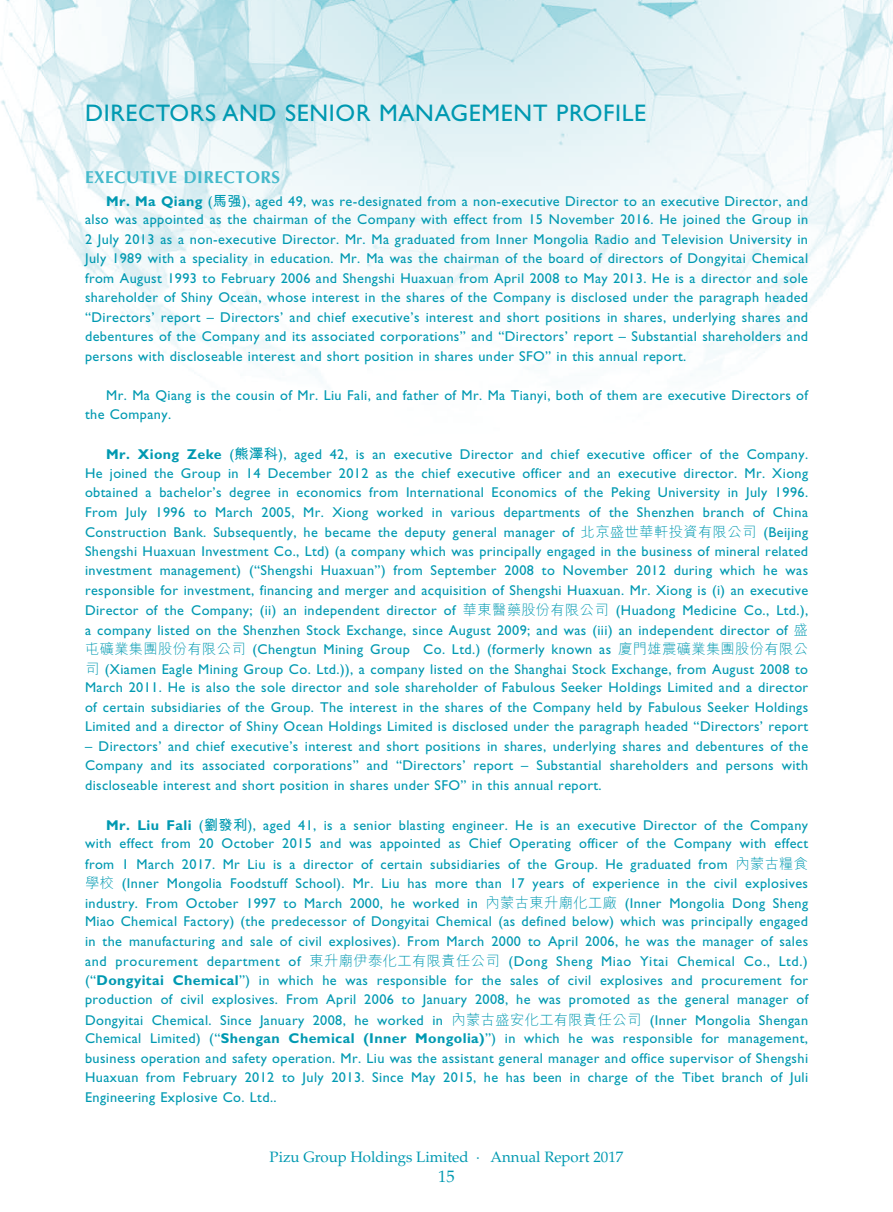
<style>
.page{position:relative;width:893px;height:1212px;background:#fff}
.page>*{position:absolute;margin:0;border:0;box-sizing:border-box;transform-origin:0 0}
.t1{font:24px "Gill Sans Std";letter-spacing:.03em;color:#0099b1}
.t2{font:700 17.25px "Optima LT Std";letter-spacing:.03em;color:#45b9cb}
.t3{font:16.5px "Palatino LT Std";color:#0099b1}
.t4{font:15px "Palatino LT Std";color:#0099b1}
.t5{font:14.25px/19.5px "Gill Sans Std";letter-spacing:.03em;color:#0099b1;text-align:justify}
.s1{font-weight:700}
.s2{font-family:"M Hei HK";font-weight:700}
.s3{font-family:"M Hei HK";font-weight:300}
</style>
<div class="page">
<img style="left:0;top:0;width:893px;height:376px">
<h1 class="t1" style="left:85px;top:99px;width:563px">DIRECTORS AND SENIOR MANAGEMENT PROFILE</h1>
<p class="t2" style="left:85px;top:167px;width:197px">EXECUTIVE DIRECTORS</p>
<p class="t5" style="left:85px;top:191px;width:725px;text-indent:21px"><span class="s1">Mr. Ma Qiang</span> (<span class="s2">馬强</span>), aged 49, was re-designated from a non-executive Director to an executive Director, and also was appointed as the chairman of the Company with effect from 15 November 2016. He joined the Group in 2 July 2013 as a non-executive Director. Mr. Ma graduated from Inner Mongolia Radio and Television University in July 1989 with a speciality in education. Mr. Ma was the chairman of the board of directors of Dongyitai Chemical from August 1993 to February 2006 and Shengshi Huaxuan from April 2008 to May 2013. He is a director and sole shareholder of Shiny Ocean, whose interest in the shares of the Company is disclosed under the paragraph headed “Directors’ report – Directors’ and chief executive’s interest and short positions in shares, underlying shares and debentures of the Company and its associated corporations” and “Directors’ report – Substantial shareholders and persons with discloseable interest and short position in shares under SFO” in this annual report.</p>
<p class="t5" style="left:85px;top:385px;width:725px;text-indent:21px">Mr. Ma Qiang is the cousin of Mr. Liu Fali, and father of Mr. Ma Tianyi, both of them are executive Directors of the Company.</p>
<p class="t5" style="left:85px;top:445px;width:725px;text-indent:21px"><span class="s1">Mr. Xiong Zeke</span> (<span class="s2">熊澤科</span>), aged 42, is an executive Director and chief executive officer of the Company.<br>He joined the Group in 14 December 2012 as the chief executive officer and an executive director. Mr. Xiong obtained a bachelor’s degree in economics from International Economics of the Peking University in July 1996.<br>From July 1996 to March 2005, Mr. Xiong worked in various departments of the Shenzhen branch of China Construction Bank. Subsequently, he became the deputy general manager of <span class="s3">北京盛世華軒投資有限公司</span> (Beijing</p>
<p class="t5" style="left:85px;top:541px;width:725px">Shengshi Huaxuan Investment Co., Ltd) (a company which was principally engaged in the business of mineral related investment management) (“Shengshi Huaxuan”) from September 2008 to November 2012 during which he was responsible for investment, financing and merger and acquisition of Shengshi Huaxuan. Mr. Xiong is (i) an executive Director of the Company; (ii) an independent director of <span class="s3">華東醫藥股份有限公司</span> (Huadong Medicine Co., Ltd.), a company listed on the Shenzhen Stock Exchange, since August 2009; and was (iii) an independent director of <span class="s3">盛屯礦業集團股份有限公司</span> (Chengtun Mining Group Co. Ltd.) (formerly known as <span class="s3">廈門雄震礦業集團股份有限公司</span> (Xiamen Eagle Mining Group Co. Ltd.)), a company listed on the Shanghai Stock Exchange, from August 2008 to March 2011. He is also the sole director and sole shareholder of Fabulous Seeker Holdings Limited and a director of certain subsidiaries of the Group. The interest in the shares of the Company held by Fabulous Seeker Holdings Limited and a director of Shiny Ocean Holdings Limited is disclosed under the paragraph headed “Directors’ report</p>
<p class="t5" style="left:85px;top:736px;width:725px">– Directors’ and chief executive’s interest and short positions in shares, underlying shares and debentures of the Company and its associated corporations” and “Directors’ report – Substantial shareholders and persons with discloseable interest and short position in shares under SFO” in this annual report.</p>
<p class="t5" style="left:85px;top:816px;width:725px;line-height:18.6px;text-align:right"><span class="s1">Mr. Liu Fali</span> (<span class="s2">劉發利</span>), aged 41, is a senior blasting engineer. He is an executive Director of the Company with effect from 20 October 2015 and was appointed as Chief Operating officer of the Company with effect</p>
<p class="t5" style="left:85px;top:854px;width:725px">from 1 March 2017. Mr Liu is a director of certain subsidiaries of the Group. He graduated from <span class="s3">內蒙古糧食學校</span> (Inner Mongolia Foodstuff School). Mr. Liu has more than 17 years of experience in the civil explosives industry. From October 1997 to March 2000, he worked in <span class="s3">內蒙古東升廟化工廠</span> (Inner Mongolia Dong Sheng Miao Chemical Factory) (the predecessor of Dongyitai Chemical (as defined below) which was principally engaged in the manufacturing and sale of civil explosives). From March 2000 to April 2006, he was the manager of sales and procurement department of <span class="s3">東升廟伊泰化工有限責任公司</span> (Dong Sheng Miao Yitai Chemical Co., Ltd.)</p>
<p class="t5" style="left:85px;top:970px;width:725px;line-height:20px">(“<span class="s1">Dongyitai Chemical</span>”) in which he was responsible for the sales of civil explosives and procurement for production of civil explosives. From April 2006 to January 2008, he was promoted as the general manager of Dongyitai Chemical. Since January 2008, he worked in <span class="s3">內蒙古盛安化工有限責任公司</span> (Inner Mongolia Shengan</p>
<p class="t5" style="left:85px;top:1029px;width:725px">Chemical Limited) (“<span class="s1">Shengan Chemical (Inner Mongolia)</span>”) in which he was responsible for management, business operation and safety operation. Mr. Liu was the assistant general manager and office supervisor of Shengshi Huaxuan from February 2012 to July 2013. Since May 2015, he has been in charge of the Tibet branch of Juli Engineering Explosive Co. Ltd..</p>
<p class="t4" style="left:270px;top:1148px;width:355px">Pizu Group Holdings Limited · Annual Report 2017</p>
<p class="t3" style="left:438px;top:1167px;width:18px">15</p>
</div>
